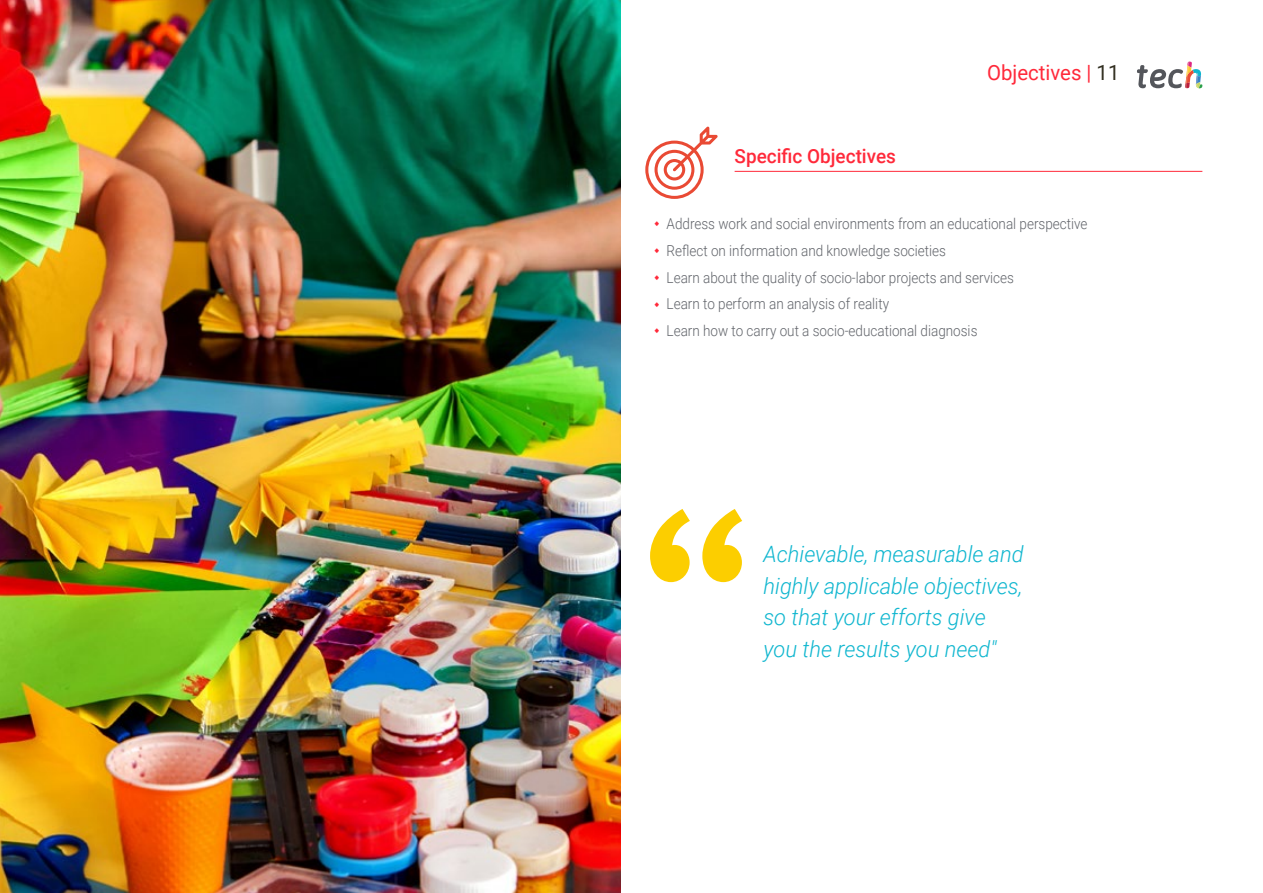
<style>
.page{position:relative;width:1263px;height:893px;background:#fff}
.page>*{position:absolute;margin:0;border:0;box-sizing:border-box;transform-origin:0 0}
.t1{font:italic 300 22.5px/31.5px "Roboto";color:#0fb6cf}
.t2{font:21px "Roboto";color:#ff293a}
.t3{font:500 19.5px "Roboto";color:#ff293a}
.t4{font:300 15px/26.7px "Roboto";color:#61646a;scale:.9 1}
.s1{color:#312e20}
</style>
<div class="page">
<svg style="left:645px;top:127px;width:73px;height:72px"></svg>
<hr style="left:735px;top:171px;width:467px;height:1px;background:#ff293a">
<img style="left:0;top:0;width:621px;height:893px">
<svg style="left:650px;top:509px;width:92px;height:73px"></svg>
<svg style="left:1137px;top:62px;width:65px;height:27px"></svg>
<h3 class="t3" style="left:735px;top:142px;width:163px">Specific Objectives</h3>
<h2 class="t2" style="left:987px;top:57px;width:134px">Objectives | <span class="s1">11</span></h2>
<p class="t4" style="left:666px;top:210px;width:469px">Address work and social environments from an educational perspective Reflect on information and knowledge societies<br>Learn about the quality of socio-labor projects and services<br>Learn to perform an analysis of reality<br>Learn how to carry out a socio-educational diagnosis</p>
<h1 class="t1" style="left:763px;top:538px;width:262px">Achievable, measurable and highly applicable objectives, so that your efforts give you the results you need"</h1>
</div>
